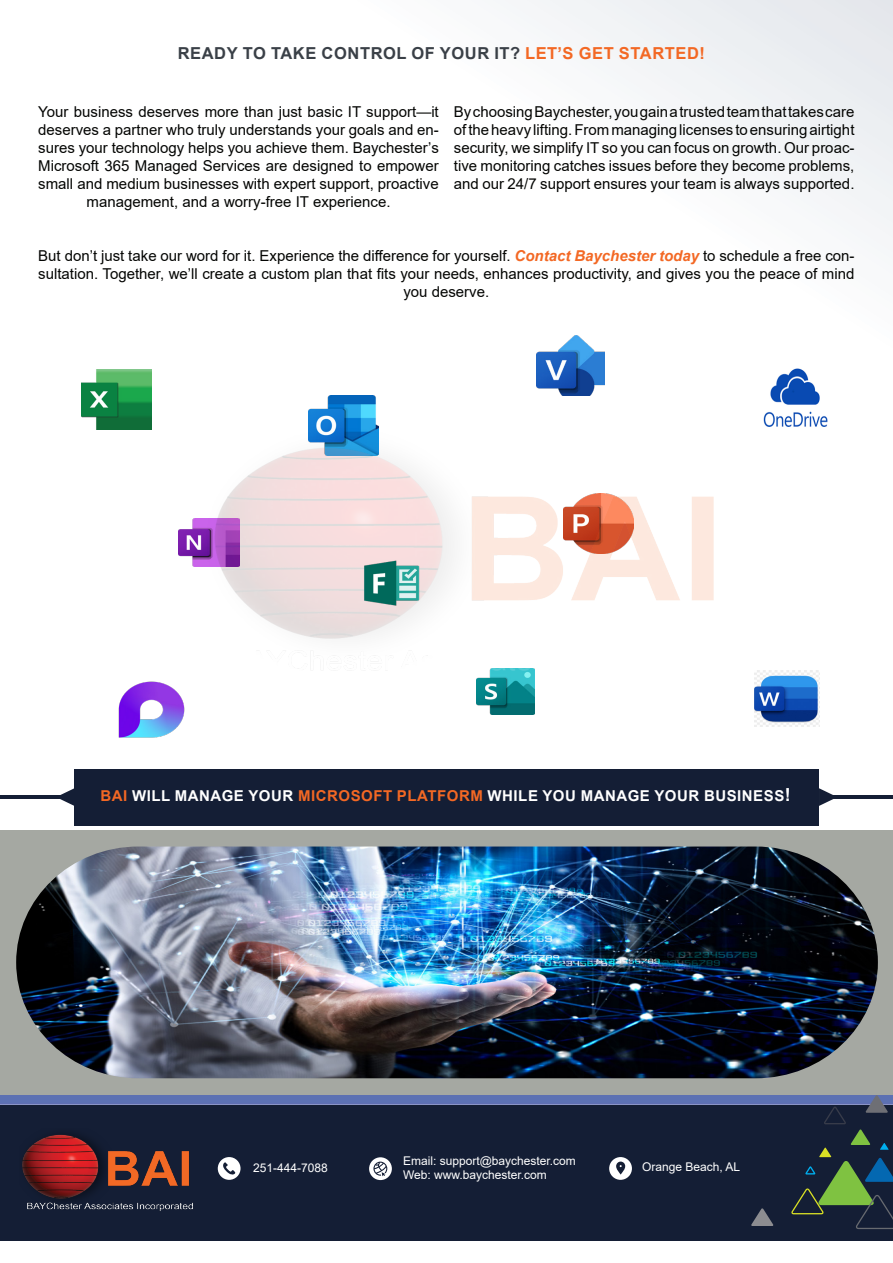
<style>
.page{position:relative;width:893px;height:1263px;background:#fff}
.page>*{position:absolute;margin:0;border:0;box-sizing:border-box;transform-origin:0 0}
.Subheading{font:700 16.5px "Arial";letter-spacing:.035em;color:#3a4047}
.t1{font:15px/18px "Arial";color:#040503;text-align:center}
.t2{font:700 15px "Arial";letter-spacing:.035em;color:#fff}
.AddreetText_Ragular{font:12px "Arial";color:#fff}
.s1{color:#f36824}
.s2{font-weight:700;font-style:italic;color:#f36824}
.s3{font-size:18px}
</style>
<div class="page">
<div style="left:0;top:0;width:893px;height:1263px;background:linear-gradient(to right,#fff,#f9fafb)"></div>
<div style="left:74px;top:769px;width:745px;height:57px;background:#141e35"></div>
<hr style="left:0;top:796px;width:67px;height:3px;background:#141e35">
<svg style="left:56px;top:788px;width:18px;height:18px"></svg>
<svg style="left:819px;top:788px;width:18px;height:18px"></svg>
<div style="left:0;top:1105px;width:893px;height:136px;background:#141e35"></div>
<svg style="left:0;top:1095px;width:893px;height:134px"></svg>
<img style="left:20px;top:1128px;width:173px;height:83px">
<hr style="left:826px;top:795px;width:67px;height:3px;background:#141e35">
<div style="left:0;top:830px;width:893px;height:265px;background:#a5a8a2"></div>
<img style="left:16px;top:846px;width:862px;height:232px">
<img style="left:82px;top:370px;width:69px;height:59px">
<img style="left:754px;top:670px;width:65px;height:57px">
<img style="left:477px;top:678px;width:58px;height:36px">
<img style="left:117px;top:680px;width:69px;height:59px">
<img style="left:308px;top:395px;width:70px;height:33px">
<img style="left:537px;top:336px;width:68px;height:59px">
<img style="left:179px;top:519px;width:27px;height:47px">
<img style="left:731px;top:358px;width:128px;height:83px">
<img style="left:206px;top:428px;width:525px;height:250px">
<img style="left:356px;top:553px;width:70px;height:60px">
<p class="Subheading" style="left:178px;top:41px;width:529px">READY TO TAKE CONTROL OF YOUR IT? <span class="s1">LET’S GET STARTED!</span></p>
<p class="t1" style="left:38px;top:103px;width:402px">Your business deserves more than just basic IT support—it deserves a partner who truly understands your goals and en&shy;sures your technology helps you achieve them. Baychester’s Microsoft 365 Managed Services are designed to empower small and medium businesses with expert support, proactive management, and a worry-free IT experience.</p>
<p class="t1" style="left:454px;top:103px;width:402px;text-align:justify">By choosing Baychester, you gain a trusted team that takes care of the heavy lifting. From managing licenses to ensuring airtight security, we simplify IT so you can focus on growth. Our proac&shy;tive monitoring catches issues before they become problems, and our 24/7 support ensures your team is always supported.</p>
<p class="t1" style="left:38px;top:247px;width:818px">But don’t just take our word for it. Experience the difference for yourself. <span class="s2">Contact Baychester today</span> to schedule a free con&shy;sultation. Together, we’ll create a custom plan that fits your needs, enhances productivity, and gives you the peace of mind you deserve.</p>
<p class="t2" style="left:100px;top:785px;width:692px"><span class="s1">BAI</span> WILL MANAGE YOUR <span class="s1">MICROSOFT PLATFORM</span> WHILE YOU MANAGE YOUR BUSINESS<span class="s3">!</span></p>
<p class="AddreetText_Ragular" style="left:403px;top:1153px;width:174px">Email: support@baychester.com</p>
<p class="AddreetText_Ragular" style="left:403px;top:1166px;width:145px">Web: www.baychester.com</p>
<p class="AddreetText_Ragular" style="left:253px;top:1160px;width:76px">251-444-7088</p>
<p class="AddreetText_Ragular" style="left:642px;top:1158px;width:100px">Orange Beach, AL</p>
</div>
